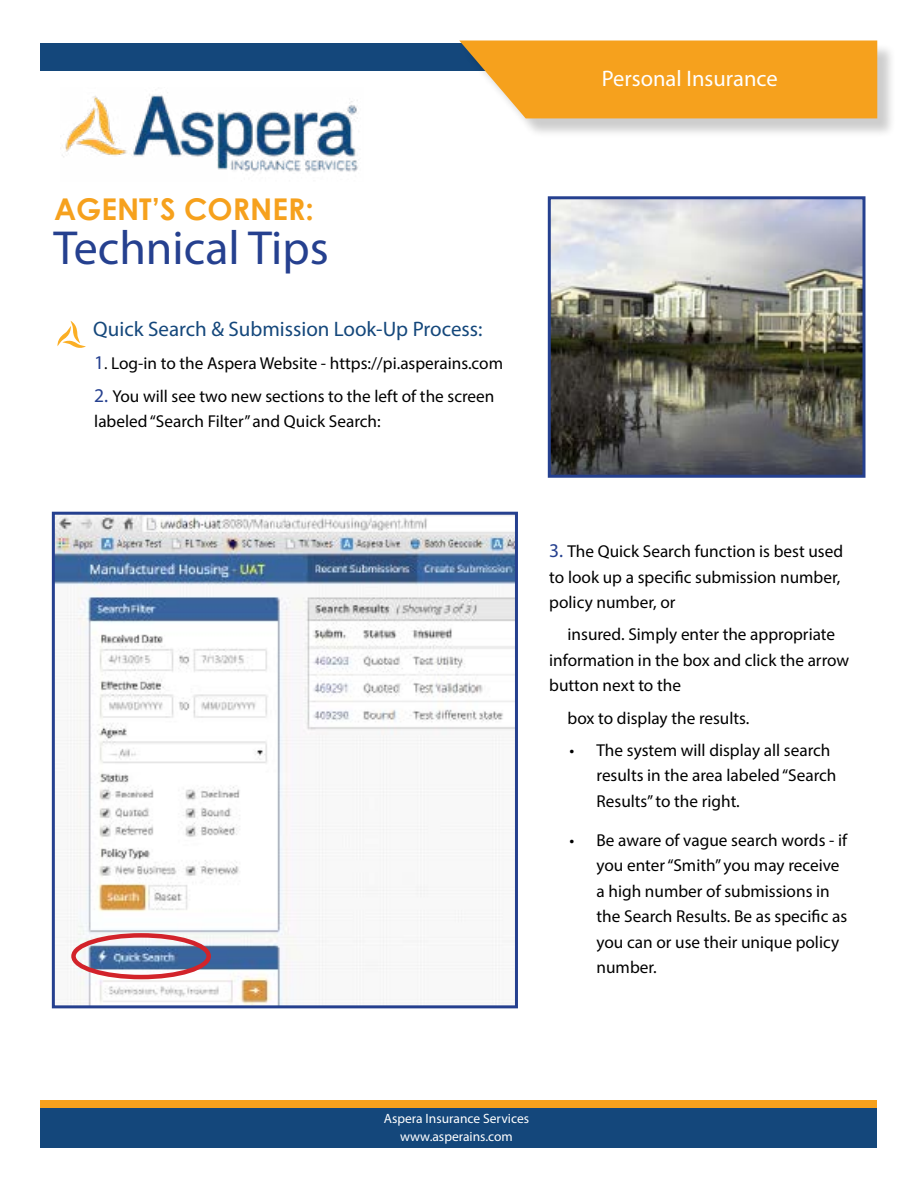
<style>
.page{position:relative;width:918px;height:1188px;background:#fff}
.page>*{position:absolute;margin:0;border:0;box-sizing:border-box;transform-origin:0 0}
.t1{font:48px "Myriad Pro";color:#25408f}
.t2{font:700 30px "Century Gothic";color:#f6a11d}
.t3{font:22.5px "Myriad Pro";color:#fff}
.t4{font:21px "Myriad Pro";color:#14477b}
.t5{font:17.25px/25.5px "Myriad Pro";color:#000}
.t6{font:13.5px/17.9px "Myriad Pro";color:#fff;text-align:center}
.s1{font-size:19.5px;color:#25408f}
.s2{font-size:16.5px}
</style>
<div class="page">
<div style="left:40px;top:1101px;width:837px;height:7px;background:#f6a11d"></div>
<div style="left:41px;top:1108px;width:836px;height:40px;background:#14477b"></div>
<img style="left:56px;top:516px;width:458px;height:488px">
<div style="left:52px;top:512px;width:466px;height:496px;border:3px solid #25408f"></div>
<div style="left:71px;top:933px;width:140px;height:46px;border:4px solid #d2232a;border-radius:50%"></div>
<div style="left:41px;top:43px;width:831px;height:28px;background:#14477b"></div>
<div style="left:462px;top:43px;width:435px;height:95px;background:#000;opacity:.2"></div>
<svg style="left:459px;top:40px;width:418px;height:78px;background:#f3a62e"></svg>
<img style="left:62px;top:94px;width:296px;height:78px">
<svg style="left:57px;top:321px;width:29px;height:27px"></svg>
<img style="left:552px;top:200px;width:310px;height:274px">
<div style="left:548px;top:196px;width:318px;height:282px;border:3px solid #25408f"></div>
<h2 class="t2" style="left:54px;top:187px;width:261px">AGENT’S CORNER:</h2>
<h1 class="t1" style="left:53px;top:218px;width:277px">Technical Tips</h1>
<p class="t4" style="left:93px;top:316px;width:391px">Quick Search &amp; Submission Look-Up Process:</p>
<p class="t5" style="left:94px;top:350px;width:410px"><span class="s1">1</span><span class="s2">.</span> Log-in to the Aspera Website - https://pi.asperains.com</p>
<p class="t5" style="left:94px;top:383px;width:402px"><span class="s1">2.</span> You will see two new sections to the left of the screen labeled “Search Filter” and Quick Search:</p>
<h3 class="t3" style="left:602px;top:65px;width:177px">Personal Insurance</h3>
<p class="t5" style="left:549px;top:538px;width:295px"><span class="s1">3.</span> The Quick Search function is best used to look up a specific submission number, policy number, or</p>
<p class="t5" style="left:549px;top:622px;width:301px;text-indent:18px">insured. Simply enter the appropriate information in the box and click the arrow button next to the</p>
<p class="t5" style="left:568px;top:705px;width:183px">box to display the results.</p>
<p class="t5" style="left:597px;top:737px;width:241px;text-indent:-27px">• The system will display all search results in the area labeled “Search<br>Results” to the right.</p>
<p class="t5" style="left:597px;top:827px;width:252px;text-indent:-27px">• Be aware of vague search words - if you enter “Smith” you may receive a high number of submissions in the Search Results. Be as specific as you can or use their unique policy number.</p>
<p class="t6" style="left:384px;top:1109px;width:147px">Aspera Insurance Services www.asperains.com</p>
</div>
